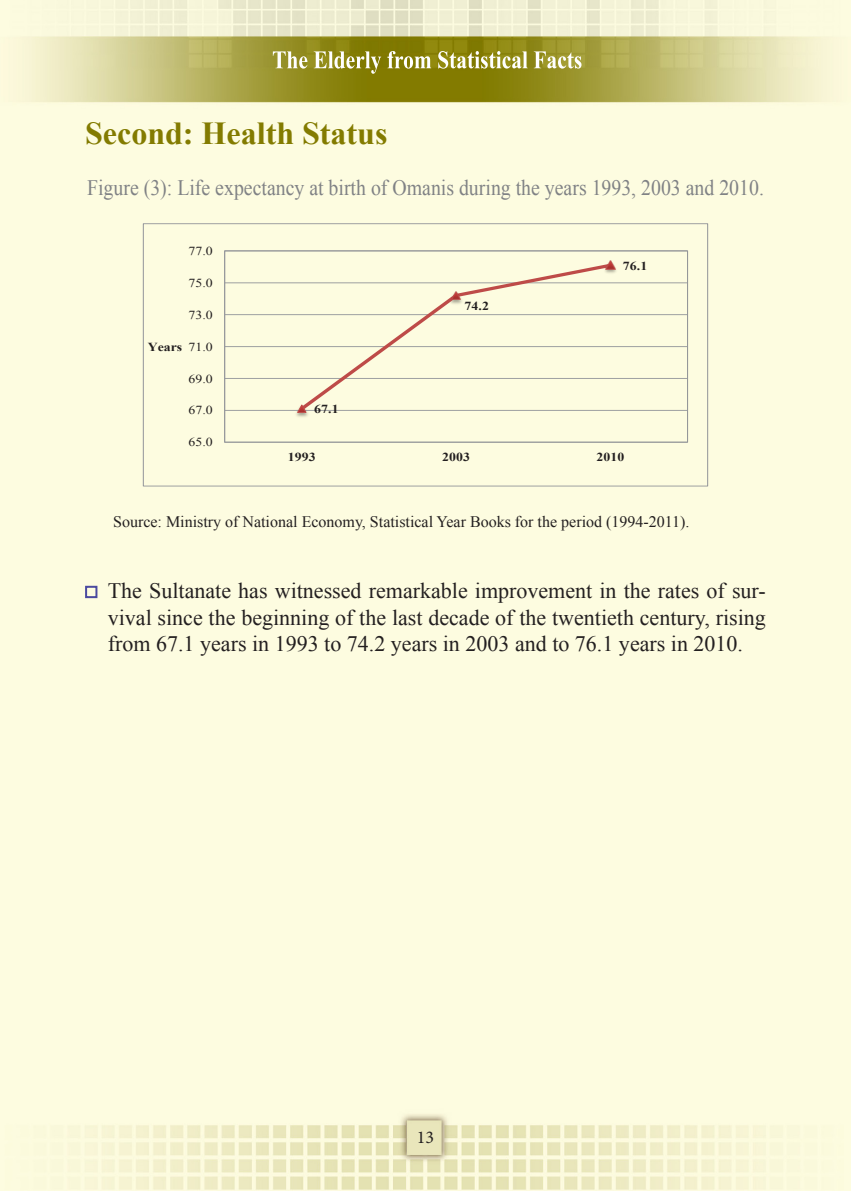
<style>
.page{position:relative;width:851px;height:1191px;background:#fff}
.page>*{position:absolute;margin:0;border:0;box-sizing:border-box;transform-origin:0 0}
.t1{font:700 32px "Times New Roman";color:#837b00}
.t2{font:22px "Times New Roman";color:#231f20}
.t3{font:22px "Times New Roman";color:#808285;scale:.9 1}
.t4{font:18px "Minion Pro";color:#231f20}
.t5{font:16px "Times New Roman";color:#231f20}
.t6{font:700 12.2px "Times New Roman";letter-spacing:.005em;color:#231f20;scale:1.13 1}
.t7{font:12.2px "Times New Roman";letter-spacing:.005em;color:#231f20;scale:1.13 1}
</style>
<div class="page">
<img style="left:0;top:0;width:850px;height:1191px">
<svg style="left:273px;top:51px;width:308px;height:23px"></svg>
<div style="left:85px;top:586px;width:12px;height:12px;border:2px solid #4b4a9f"></div>
<hr style="left:224px;top:410px;width:463px;height:1px;background:#989a9d">
<hr style="left:224px;top:378px;width:463px;height:1px;background:#989a9d">
<hr style="left:224px;top:346px;width:463px;height:1px;background:#989a9d">
<hr style="left:224px;top:314px;width:463px;height:1px;background:#989a9d">
<hr style="left:224px;top:282px;width:463px;height:1px;background:#989a9d">
<div style="left:224px;top:250px;width:464px;height:193px;border:1px solid #939598"></div>
<hr style="left:224px;top:251px;width:1px;height:191px;background:#989a9d">
<hr style="left:224px;top:442px;width:463px;height:1px;background:#989a9d">
<img style="left:292px;top:403px;width:19px;height:16px">
<img style="left:601px;top:259px;width:18px;height:17px">
<svg style="left:296px;top:261px;width:318px;height:152px"></svg>
<svg style="left:296px;top:404px;width:11px;height:9px"></svg>
<svg style="left:451px;top:291px;width:10px;height:9px"></svg>
<svg style="left:605px;top:261px;width:10px;height:8px"></svg>
<div style="left:143px;top:223px;width:565px;height:263px;border:1px solid #989a9d"></div>
<h1 class="t1" style="left:85px;top:111px;width:304px">Second: Health Status</h1>
<p class="t3" style="left:87px;top:173px;width:753px">Figure :)3( Life expectancy at birth of Omanis during the years 1993, 2003 and 2010.</p>
<p class="t7" style="left:188px;top:243px;width:23px">77.0</p>
<p class="t7" style="left:188px;top:275px;width:23px">75.0</p>
<p class="t7" style="left:188px;top:306px;width:23px">73.0</p>
<p class="t7" style="left:188px;top:338px;width:23px">71.0</p>
<p class="t6" style="left:148px;top:338px;width:32px">Years</p>
<p class="t7" style="left:188px;top:370px;width:23px">69.0</p>
<p class="t7" style="left:188px;top:402px;width:23px">67.0</p>
<p class="t7" style="left:188px;top:434px;width:23px">65.0</p>
<p class="t6" style="left:314px;top:401px;width:23px">67.1</p>
<p class="t6" style="left:288px;top:448px;width:26px">1993</p>
<p class="t6" style="left:464px;top:297px;width:23px">74.2</p>
<p class="t6" style="left:442px;top:448px;width:26px">2003</p>
<p class="t6" style="left:622px;top:257px;width:23px">76.1</p>
<p class="t6" style="left:596px;top:448px;width:26px">2010</p>
<p class="t5" style="left:113px;top:511px;width:578px">Source: Ministry of National Economy, Statistical Year Books for the period )1994-2011 .(</p>
<p class="t2" style="left:108px;top:576px;width:659px">The Sultanate has witnessed remarkable improvement in the rates of sur-</p>
<p class="t2" style="left:108px;top:629px;width:636px">from 67.1 years in 1993 to 74.2 years in 2003 and to 76.1 years in 2010.</p>
<p class="t2" style="left:108px;top:602px;width:659px">vival since the beginning of the last decade of the twentieth century, rising</p>
<p class="t4" style="left:417px;top:1125px;width:19px">13</p>
</div>
